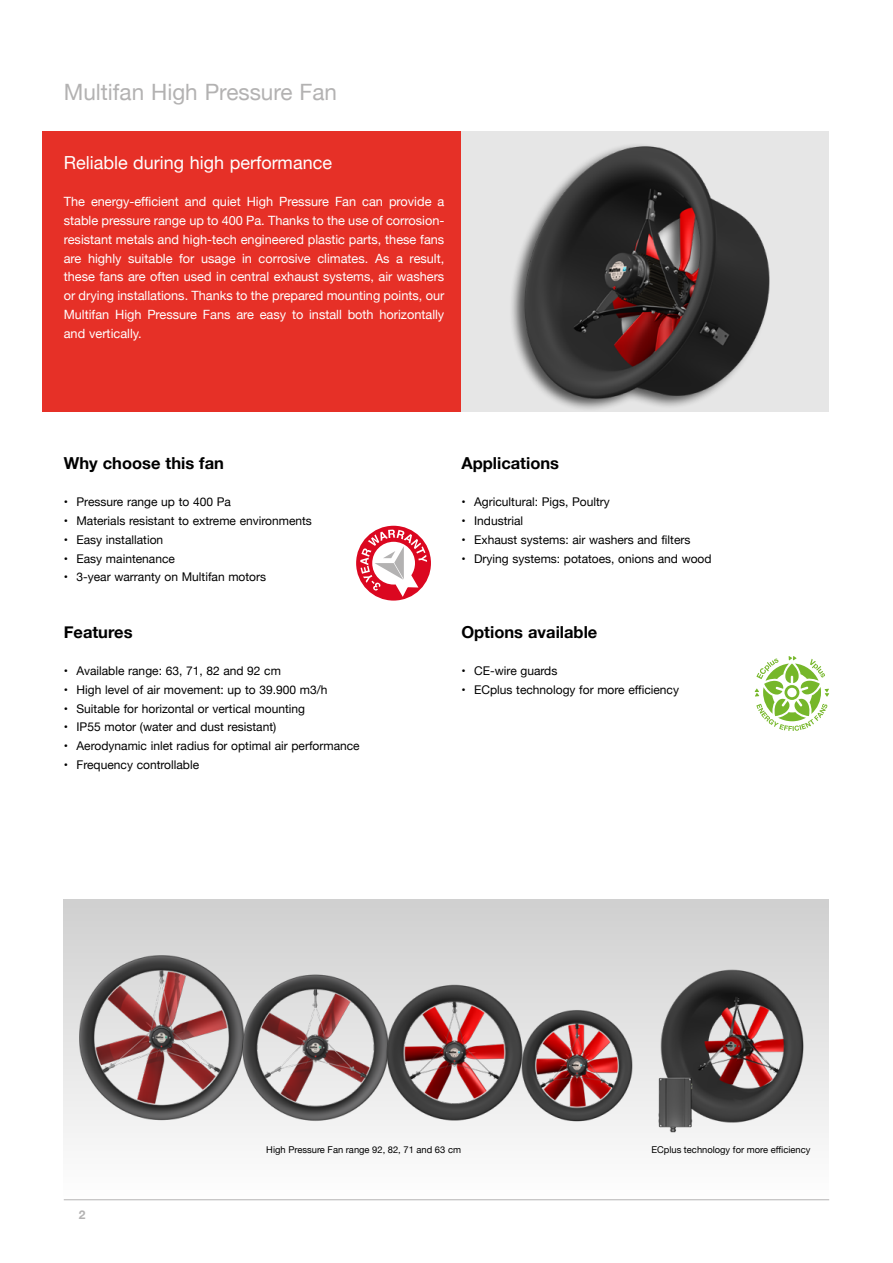
<style>
.page{position:relative;width:893px;height:1263px;background:#fff}
.page>*{position:absolute;margin:0;border:0;box-sizing:border-box;transform-origin:0 0}
.t1{font:22.5px "Helvetica Neue";color:#b3b2b2}
.t2{font:18px "Helvetica Neue";color:#fff}
.t3{font:700 16.5px "Helvetica Neue";color:#000}
.t4{font:12.75px/18.8px "Helvetica Neue";color:#fff;text-align:justify}
.t5{font:12px "Helvetica Neue";color:#000}
.t6{font:700 12px "Helvetica Neue";color:#b3b2b2}
.t7{font:9.3px "Helvetica Neue";color:#000}
</style>
<div class="page">
<div style="left:64px;top:900px;width:765px;height:300px;background:linear-gradient(to bottom,#cfcfcf,#fefefe)"></div>
<div style="left:461px;top:131px;width:368px;height:281px;background:#e6e6e6"></div>
<div style="left:43px;top:131px;width:418px;height:281px;background:#e63027"></div>
<div style="left:509px;top:142px;width:261px;height:270px;background:#000;opacity:.65"></div>
<img style="left:509px;top:142px;width:261px;height:261px">
<svg style="left:755px;top:656px;width:74px;height:75px"></svg>
<svg style="left:356px;top:526px;width:75px;height:75px"></svg>
<svg style="left:360px;top:530px;width:67px;height:67px"></svg>
<img style="left:73px;top:950px;width:176px;height:176px">
<img style="left:229px;top:961px;width:133px;height:173px">
<img style="left:491px;top:980px;width:171px;height:171px">
<img style="left:362px;top:959px;width:186px;height:187px">
<img style="left:645px;top:950px;width:184px;height:191px">
<h1 class="t1" style="left:64px;top:76px;width:275px">Multifan High Pressure Fan</h1>
<h2 class="t2" style="left:64px;top:149px;width:270px">Reliable during high performance</h2>
<p class="t4" style="left:64px;top:193px;width:382px">The energy-efficient and quiet High Pressure Fan can provide a stable pressure range up to 400 Pa. Thanks to the use of corrosion&shy;resistant metals and high-tech engineered plastic parts, these fans are highly suitable for usage in corrosive climates. As a result, these fans are often used in central exhaust systems, air washers or drying installations. Thanks to the prepared mounting points, our Multifan High Pressure Fans are easy to install both horizontally and vertically.</p>
<h3 class="t3" style="left:64px;top:450px;width:162px">Why choose this fan</h3>
<p class="t5" style="left:64px;top:493px;width:169px">• Pressure range up to 400 Pa</p>
<p class="t5" style="left:64px;top:512px;width:250px">• Materials resistant to extreme environments</p>
<p class="t5" style="left:64px;top:531px;width:101px">• Easy installation</p>
<p class="t5" style="left:64px;top:550px;width:113px">• Easy maintenance</p>
<p class="t5" style="left:64px;top:568px;width:204px">• 3-year warranty on Multifan motors</p>
<h3 class="t3" style="left:64px;top:619px;width:70px">Features</h3>
<p class="t5" style="left:64px;top:662px;width:219px">• Available range: 63, 71, 82 and 92 cm</p>
<p class="t5" style="left:64px;top:681px;width:265px">• High level of air movement: up to 39.900 m3/h</p>
<p class="t5" style="left:64px;top:700px;width:243px">• Suitable for horizontal or vertical mounting</p>
<p class="t5" style="left:64px;top:718px;width:214px">• IP55 motor (water and dust resistant)</p>
<p class="t5" style="left:64px;top:737px;width:297px">• Aerodynamic inlet radius for optimal air performance</p>
<p class="t5" style="left:64px;top:756px;width:137px">• Frequency controllable</p>
<h3 class="t3" style="left:461px;top:450px;width:99px">Applications</h3>
<p class="t5" style="left:461px;top:493px;width:150px">• Agricultural: Pigs, Poultry</p>
<p class="t5" style="left:461px;top:512px;width:63px">• Industrial</p>
<p class="t5" style="left:461px;top:531px;width:231px">• Exhaust systems: air washers and filters</p>
<p class="t5" style="left:461px;top:550px;width:252px">• Drying systems: potatoes, onions and wood</p>
<h3 class="t3" style="left:461px;top:619px;width:138px">Options available</h3>
<p class="t5" style="left:461px;top:662px;width:97px">• CE-wire guards</p>
<p class="t5" style="left:461px;top:681px;width:219px">• ECplus technology for more efficiency</p>
<p class="t6" style="left:79px;top:1205px;width:8px">2</p>
<p class="t7" style="left:266px;top:1143px;width:196px">High Pressure Fan range 92, 82, 71 and 63 cm</p>
<p class="t7" style="left:651px;top:1143px;width:161px">ECplus technology for more efficiency</p>
</div>
